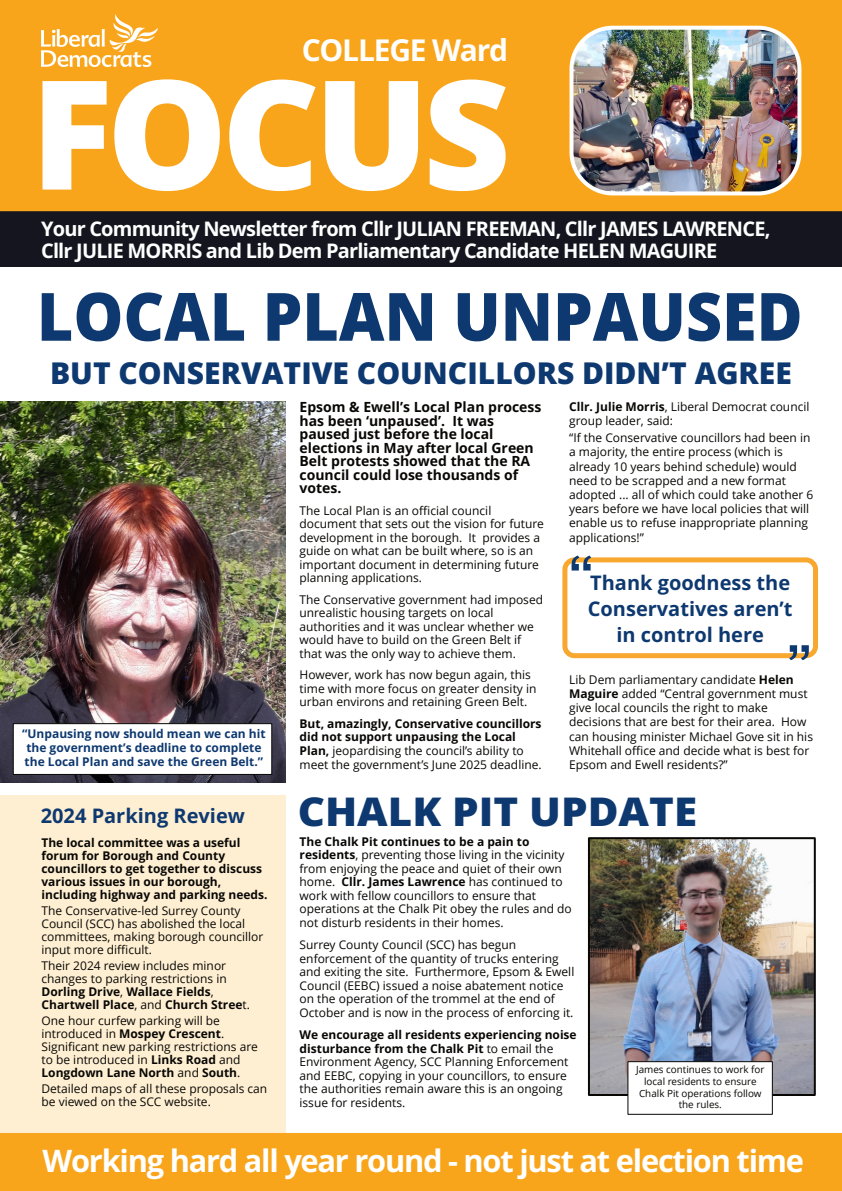
<style>
.page{position:relative;width:842px;height:1191px;background:#fff}
.page>*{position:absolute;margin:0;border:0;box-sizing:border-box;transform-origin:0 0}
.t1{font:800 151.9px "Open Sans";letter-spacing:-.04em;color:#fff}
.t2{font:800 66.6px "Open Sans";color:#0e3970;scale:.94 1}
.t3{font:64px "Arial";color:#0e3970;scale:1.21 1}
.t4{font:800 39.5px "Open Sans";color:#0e3970;scale:1.07 1}
.t5{font:700 30.8px "Open Sans";letter-spacing:-.04em;color:#fff}
.t6{font:800 30px "Open Sans";color:#0e3970}
.t7{font:700 30px "Open Sans";letter-spacing:-.04em;color:#fff}
.t8{font:700 20px/22px "Open Sans";letter-spacing:-.04em;color:#fff}
.t9{font:700 20px/26px "Open Sans";color:#0e3970;text-align:center}
.t10{font:700 14px/13.5px "Open Sans";color:#080704}
.t11{font:12px/13.5px "Open Sans";color:#080704}
.t12{font:700 12px/13px "Open Sans";color:#080704}
.t13{font:700 12px/14px "Open Sans";color:#0e3970}
.t14{font:9.9px/11.5px "Open Sans";color:#080704;text-align:center}
.s1{font-weight:700}
.s2{font-weight:400}
</style>
<div class="page">
<div style="left:0;top:0;width:842px;height:211px;background:#f9a51b"></div>
<div style="left:0;top:211px;width:842px;height:56px;background:#14151e"></div>
<img style="left:591px;top:840px;width:222px;height:253px">
<div style="left:588px;top:837px;width:228px;height:259px;border:2px solid #080704"></div>
<img style="left:41px;top:14px;width:116px;height:53px">
<img style="left:0;top:402px;width:285px;height:380px">
<div style="left:13px;top:723px;width:259px;height:52px;background:#fff;border:1px solid #080704"></div>
<div style="left:627px;top:1061px;width:146px;height:53px;background:#fff;border:1px solid #080704"></div>
<div style="left:0;top:795px;width:285px;height:338px;background:#feefd2"></div>
<div style="left:562px;top:557px;width:256px;height:101px;background:#fff;border:5px solid #f8a72f;border-radius:10px"></div>
<img style="left:571px;top:28px;width:228px;height:165px;border-radius:41px">
<div style="left:569px;top:26px;width:232px;height:169px;border:4px solid #fff;border-radius:41px"></div>
<div style="left:0;top:1133px;width:842px;height:58px;background:#f9a51b"></div>
<h3 class="t7" style="left:302px;top:29px;width:208px">COLLEGE Ward</h3>
<h1 class="t1" style="left:31px;top:27px;width:481px">FOCUS</h1>
<h3 class="t8" style="left:41px;top:217px;width:731px">Your Community Newsletter from Cllr JULIAN FREEMAN, Cllr JAMES LAWRENCE,<br>Cllr JULIE MORRIS and Lib Dem Parliamentary Candidate HELEN MAGUIRE</h3>
<h2 class="t2" style="left:37px;top:269px;width:816px">LOCAL PLAN UNPAUSED</h2>
<h3 class="t6" style="left:50px;top:351px;width:743px">BUT CONSERVATIVE COUNCILLORS DIDN’T AGREE</h3>
<p class="t13" style="left:22px;top:726px;width:245px">“Unpausing now should mean we can hit the government’s deadline to complete the Local Plan and save the Green Belt.”</p>
<h3 class="t9" style="left:41px;top:802px;width:206px">2024 Parking Review</h3>
<p class="t12" style="left:41px;top:836px;width:228px">The local committee was a useful forum for Borough and County councillors to get together to discuss various issues in our borough, including highway and parking needs.</p>
<p class="t11" style="left:41px;top:905px;width:223px;line-height:13px">The Conservative-led Surrey County Council (SCC) has abolished the local committees, making borough councillor input more difficult.</p>
<p class="t11" style="left:41px;top:960px;width:210px;line-height:13px">Their 2024 review includes minor changes to parking restrictions in <span class="s1">Dorling Drive</span>, <span class="s1">Wallace Fields</span>, <span class="s1">Chartwell Place</span>, and <span class="s1">Church Stree</span>t.</p>
<p class="t11" style="left:41px;top:1015px;width:218px;line-height:13px">One hour curfew parking will be introduced in <span class="s1">Mospey Crescent</span>.<br>Significant new parking restrictions are to be introduced in <span class="s1">Links Road</span> and <span class="s1">Longdown Lane North</span> and <span class="s1">South</span>.</p>
<p class="t11" style="left:41px;top:1083px;width:227px;line-height:13px">Detailed maps of all these proposals can be viewed on the SCC website.</p>
<p class="t10" style="left:300px;top:400px;width:243px">Epsom &amp; Ewell’s Local Plan process has been ‘unpaused’. It was paused just before the local elections in May after local Green<br>Belt protests showed that the RA council could lose thousands of votes.</p>
<p class="t11" style="left:300px;top:505px;width:246px">The Local Plan is an official council document that sets out the vision for future development in the borough. It provides a guide on what can be built where, so is an important document in determining future planning applications.</p>
<p class="t11" style="left:300px;top:594px;width:245px">The Conservative government had imposed unrealistic housing targets on local authorities and it was unclear whether we would have to build on the Green Belt if that was the only way to achieve them.</p>
<p class="t11" style="left:300px;top:669px;width:238px">However, work has now begun again, this time with more focus on greater density in urban environs and retaining Green Belt.</p>
<p class="t12" style="left:300px;top:716px;width:244px;line-height:13.5px">But, amazingly, Conservative councillors did not support unpausing the Local Plan, <span class="s2">jeopardising the council’s ability to meet the government’s June 2025 deadline.</span></p>
<p class="t11" style="left:569px;top:400px;width:242px;line-height:14.2px"><span class="s1">Cllr. Julie Morris</span>, Liberal Democrat council group leader, said:</p>
<p class="t11" style="left:569px;top:432px;width:246px;line-height:14.2px">“If the Conservative councillors had been in a majority, the entire process (which is already 10 years behind schedule) would need to be scrapped and a new format adopted ... all of which could take another 6 years before we have local policies that will enable us to refuse inappropriate planning applications!”</p>
<h3 class="t3" style="left:568px;top:555px;width:23px">“</h3>
<h3 class="t9" style="left:588px;top:569px;width:206px">Thank goodness the<br>Conservatives aren’t in control here</h3>
<h3 class="t3" style="left:812px;top:660px;width:23px;rotate:-180deg">“</h3>
<p class="t11" style="left:569px;top:673px;width:245px;line-height:14.2px">Lib Dem parliamentary candidate <span class="s1">Helen Maguire</span> added “Central government must give local councils the right to make decisions that are best for their area. How can housing minister Michael Gove sit in his Whitehall office and decide what is best for Epsom and Ewell residents?”</p>
<h3 class="t4" style="left:298px;top:783px;width:375px">CHALK PIT UPDATE</h3>
<p class="t11" style="left:300px;top:835px;width:274px"><span class="s1">The Chalk Pit continues to be a pain to residents</span>, preventing those living in the vicinity from enjoying the peace and quiet of their own home. <span class="s1">Cllr. James Lawrence</span> has continued to work with fellow councillors to ensure that operations at the Chalk Pit obey the rules and do not disturb residents in their homes.</p>
<p class="t11" style="left:300px;top:939px;width:276px">Surrey County Council (SCC) has begun enforcement of the quantity of trucks entering and exiting the site. Furthermore, Epsom &amp; Ewell Council (EEBC) issued a noise abatement notice on the operation of the trommel at the end of October and is now in the process of enforcing it.</p>
<p class="t11" style="left:300px;top:1029px;width:279px"><span class="s1">We encourage all residents experiencing noise disturbance from the Chalk Pit</span> to email the Environment Agency, SCC Planning Enforcement and EEBC, copying in your councillors, to ensure the authorities remain aware this is an ongoing issue for residents.</p>
<p class="t14" style="left:636px;top:1065px;width:130px">James continues to work for local residents to ensure<br>Chalk Pit operations follow the rules.</p>
<h3 class="t5" style="left:43px;top:1139px;width:763px">Working hard all year round - not just at election time</h3>
</div>
